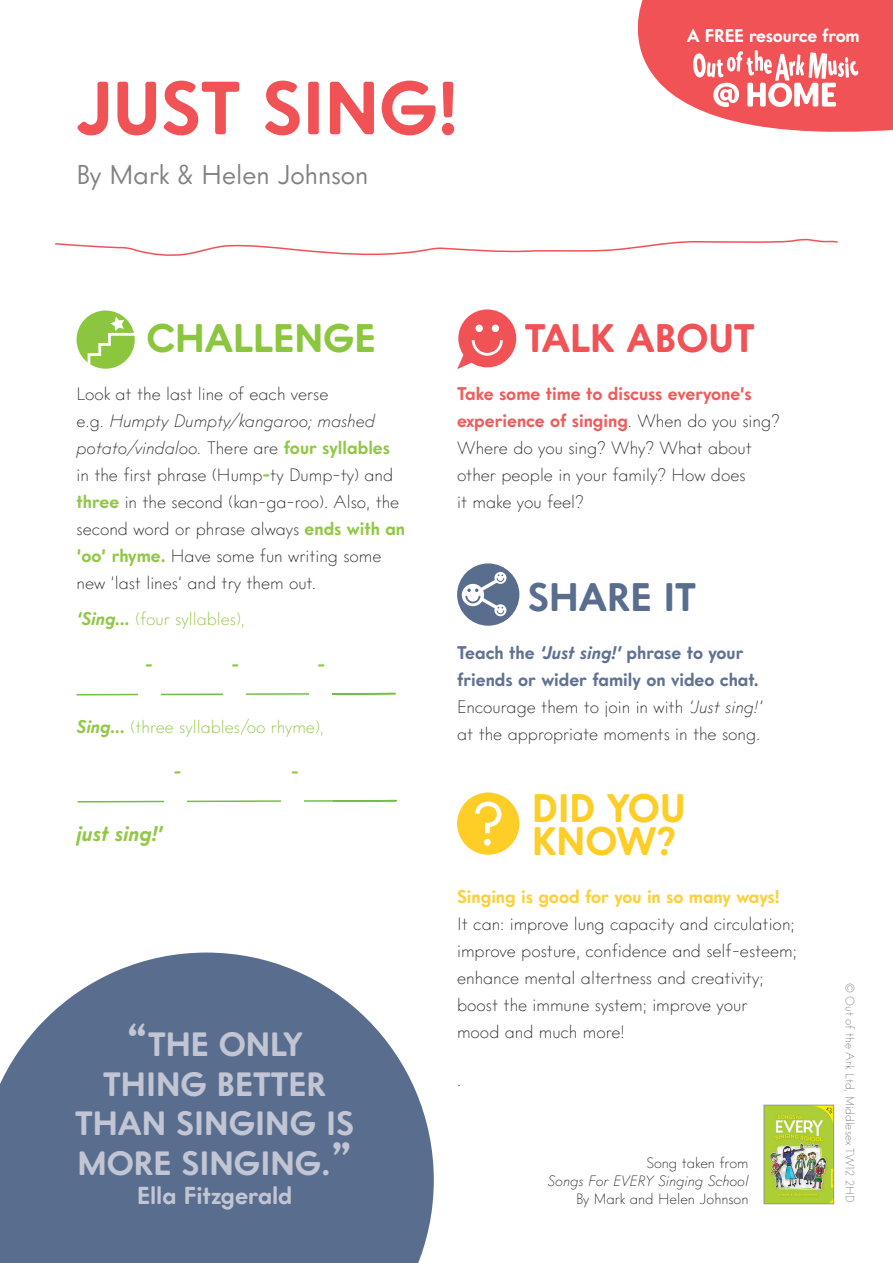
<style>
.page{position:relative;width:893px;height:1263px;background:#fff}
.page>*{position:absolute;margin:0;border:0;box-sizing:border-box;transform-origin:0 0}
.t1{font:700 73.5px "Intervogue Soft Alt";color:#f05256}
.t2{font:700 39px/33px "Intervogue Soft Alt";color:#fecd26}
.t3{font:700 39px "Intervogue Soft Alt";color:#8bc63e}
.t4{font:700 39px "Intervogue Soft Alt";color:#f05256}
.t5{font:700 39px "Intervogue Soft Alt";color:#596d8e}
.t6{font:700 33px/39.6px "Intervogue Soft Alt";color:#c2c5d3;text-align:center}
.t7{font:27px "Intervogue Soft Alt";color:#808285}
.t8{font:700 24px "Intervogue Soft Alt";color:#c2c5d3}
.t9{font:21px "Intervogue Soft Bold Oblq";color:#91c846}
.t10{font:100 18px/27px "Intervogue Soft";color:#312f30}
.t11{font:18px/27px "Intervogue Soft Thin Oblq";color:#312f30}
.t12{font:100 18px "Intervogue Soft";color:#91c846}
.t13{font:700 18px "Intervogue Soft";color:#ffcf35}
.t14{font:700 18px "Intervogue Soft";letter-spacing:-.01em;color:#fff}
.t15{font:18px "Intervogue Soft Bold Oblq";color:#91c846}
.t16{font:100 15px "Intervogue Soft";color:#312f30}
.t17{font:15px "Intervogue Soft Thin Oblq";color:#312f30}
.t18{font:100 12px "Intervogue Soft";color:#808285}
.s1{font-family:"Intervogue Soft";font-weight:100}
.s2{font-family:"Intervogue Soft";font-weight:700;color:#91c846}
.s3{font-weight:700;color:#91c846}
.s4{font-family:"Intervogue Soft Bold Oblq";font-weight:400}
.s5{font-family:"Spartan";font-weight:100;font-size:39px}
.s6{font-weight:700;color:#f05c5c}
.s7{font-weight:700;color:#607192}
.s8{font-family:"Intervogue Soft Bold Oblq";font-weight:400;color:#607192}
.s9{font-family:"Intervogue Soft Thin Oblq";font-weight:400}
</style>
<div class="page">
<div style="left:77px;top:310px;width:58px;height:59px;background:#8bc63e;border-radius:50%"></div>
<svg style="left:86px;top:316px;width:49px;height:51px"></svg>
<div style="left:457px;top:563px;width:62px;height:63px;background:#596d8e;border-radius:50%"></div>
<div style="left:494px;top:572px;width:12px;height:12px;background:#fff;border-radius:50%"></div>
<div style="left:494px;top:604px;width:12px;height:12px;background:#fff;border-radius:50%"></div>
<svg style="left:462px;top:584px;width:22px;height:22px"></svg>
<svg style="left:464px;top:574px;width:41px;height:41px"></svg>
<svg style="left:55px;top:239px;width:783px;height:17px"></svg>
<svg style="left:0;top:952px;width:434px;height:311px;background:#70829e"></svg>
<div style="left:457px;top:792px;width:62px;height:63px;background:#fecd26;border-radius:50%"></div>
<svg style="left:475px;top:802px;width:26px;height:44px"></svg>
<img style="left:766px;top:1107px;width:66px;height:95px">
<div style="left:764px;top:1105px;width:70px;height:99px;border:1px solid #939598"></div>
<div style="left:458px;top:309px;width:58px;height:58px;background:#f05256;border-radius:50%"></div>
<div style="left:475px;top:325px;width:8px;height:7px;background:#fff;border-radius:50%"></div>
<div style="left:492px;top:325px;width:7px;height:7px;background:#fff;border-radius:50%"></div>
<svg style="left:457px;top:337px;width:47px;height:32px"></svg>
<svg style="left:637px;top:0;width:256px;height:132px;fill:#f05256"></svg>
<svg style="left:691px;top:49px;width:169px;height:58px"></svg>
<svg style="left:76px;top:692px;width:320px;height:4px"></svg>
<div style="left:138px;top:686px;width:22px;height:14px;background:#fff"></div>
<div style="left:223px;top:685px;width:23px;height:15px;background:#fff"></div>
<div style="left:310px;top:687px;width:22px;height:15px;background:#fff"></div>
<svg style="left:77px;top:799px;width:320px;height:4px"></svg>
<div style="left:164px;top:794px;width:23px;height:15px;background:#fff"></div>
<div style="left:282px;top:794px;width:22px;height:15px;background:#fff"></div>
<h1 class="t1" style="left:77px;top:63px;width:383px">JUST SING!</h1>
<h3 class="t7" style="left:77px;top:157px;width:293px">By Mark &amp; Helen Johnson</h3>
<p class="t14" style="left:687px;top:25px;width:174px">A FREE resource from</p>
<h2 class="t3" style="left:147px;top:314px;width:231px">CHALLENGE</h2>
<p class="t10" style="left:77px;top:380px;width:253px">Look at the last line of each verse</p>
<p class="t11" style="left:77px;top:407px;width:315px"><span class="s1">e.g.</span> Humpty Dumpty/kangaroo; mashed potato/vindaloo. <span class="s1">There are</span> <span class="s2">four syllables</span></p>
<p class="t10" style="left:77px;top:461px;width:330px">in the first phrase (Hump<span class="s3">-</span>ty Dump-ty) and <span class="s3">three</span> in the second (kan-ga-roo). Also, the second word or phrase always <span class="s3">ends with an ‘oo’ rhyme.</span> Have some fun writing some new ‘last lines’ and try them out.</p>
<p class="t12" style="left:77px;top:607px;width:170px"><span class="s4">‘Sing...</span> (four syllables),</p>
<p class="t15" style="left:145px;top:654px;width:9px">-</p>
<p class="t15" style="left:231px;top:654px;width:9px">-</p>
<p class="t15" style="left:317px;top:654px;width:9px">-</p>
<p class="t12" style="left:77px;top:715px;width:249px"><span class="s4">Sing...</span> (three syllables/oo rhyme),</p>
<p class="t15" style="left:174px;top:761px;width:9px">-</p>
<p class="t15" style="left:291px;top:761px;width:9px">-</p>
<p class="t9" style="left:77px;top:820px;width:88px">just sing!’</p>
<h3 class="t6" style="left:75px;top:1024px;width:281px"><span class="s5">“</span>THE ONLY<br>THING BETTER<br>THAN SINGING IS<br>MORE SINGING.<span class="s5">”</span></h3>
<h3 class="t8" style="left:137px;top:1180px;width:157px">Ella Fitzgerald</h3>
<h2 class="t4" style="left:525px;top:314px;width:231px">TALK ABOUT</h2>
<p class="t10" style="left:457px;top:380px;width:324px"><span class="s6">Take some time to discuss everyone’s experience of singing</span>. When do you sing?<br>Where do you sing? Why? What about other people in your family? How does<br>it make you feel?</p>
<h2 class="t5" style="left:528px;top:573px;width:170px">SHARE IT</h2>
<p class="t10" style="left:457px;top:639px;width:307px"><span class="s7">Teach the</span> <span class="s8">‘Just sing!’</span> <span class="s7">phrase to your friends or wider family on video chat.<br></span>Encourage them to join in with <span class="s9">‘Just sing!’ </span>at the appropriate moments in the song.</p>
<h2 class="t2" style="left:532px;top:791px;width:155px">DID YOU<br>KNOW?</h2>
<p class="t13" style="left:457px;top:885px;width:324px">Singing is good for you in so many ways!</p>
<p class="t10" style="left:457px;top:910px;width:341px">It can: improve lung capacity and circulation; improve posture, confidence and self-esteem; enhance mental altertness and creativity; boost the immune system; improve your<br>mood and much more!</p>
<p class="t10" style="left:457px;top:1066px;width:6px">.</p>
<p class="t16" style="left:646px;top:1153px;width:104px">Song taken from</p>
<p class="t17" style="left:547px;top:1171px;width:202px">Songs For EVERY Singing School</p>
<p class="t16" style="left:576px;top:1189px;width:174px">By Mark and Helen Johnson</p>
<p class="t18" style="left:857px;top:982px;width:222px;rotate:90deg">© Out of the Ark Ltd, Middlesex TW12 2HD</p>
</div>
